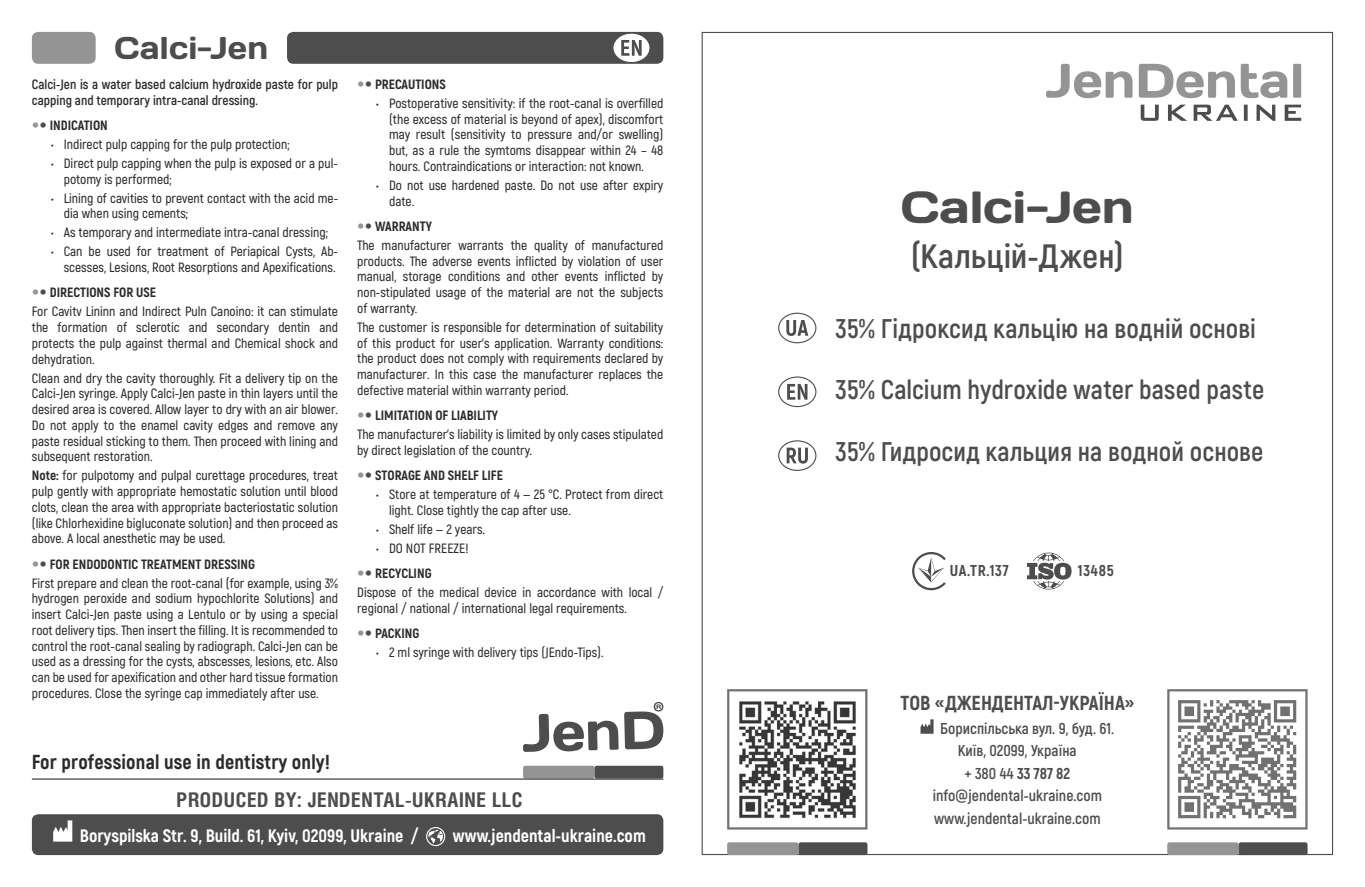
<style>
.page{position:relative;width:1365px;height:887px;background:#fff}
.page>*{position:absolute;margin:0;border:0;box-sizing:border-box;transform-origin:0 0}
.t1{font:45px "Days";letter-spacing:-.005em;color:#4d4d4d;scale:1.05 1}
.t2{font:700 33.75px "Akrobat";letter-spacing:.01em;color:#4d4d4d;scale:1.05 1}
.t3{font:31.5px "Days";letter-spacing:.01em;color:#4d4d4d}
.t4{font:700 27px "Akrobat";letter-spacing:.005em;color:#4d4d4d}
.t5{font:800 20.25px "Akrobat";letter-spacing:.01em;color:#2b2b2b}
.t6{font:700 20.25px "Helios Cond C";letter-spacing:.03em;color:#4d4d4d}
.t7{font:800 20.25px "Akrobat";color:#4d4d4d}
.t8{font:800 18px "Akrobat";color:#fff}
.t9{font:700 15.75px "Akrobat";color:#4d4d4d}
.t10{font:800 15.75px "Akrobat";letter-spacing:.035em;color:#4d4d4d}
.t11{font:600 13.5px/15.8px "Akrobat";color:#2b2b2b;text-align:justify}
.t12{font:800 13.5px "Akrobat";color:#2b2b2b}
.t13{font:700 13.5px/15.8px "Akrobat";color:#2b2b2b}
.s1{font-weight:800}
.s2{font-weight:700}
</style>
<div class="page">
<svg style="left:1046px;top:64px;width:86px;height:34px"></svg>
<svg style="left:1139px;top:64px;width:96px;height:34px"></svg>
<svg style="left:1241px;top:64px;width:46px;height:34px"></svg>
<div style="left:1293px;top:64px;width:8px;height:34px;background:#949494"></div>
<svg style="left:1141px;top:105px;width:18px;height:16px"></svg>
<svg style="left:1168px;top:105px;width:19px;height:16px"></svg>
<svg style="left:1194px;top:105px;width:44px;height:16px"></svg>
<svg style="left:1244px;top:105px;width:4px;height:16px"></svg>
<svg style="left:1256px;top:105px;width:19px;height:16px"></svg>
<svg style="left:1285px;top:105px;width:16px;height:16px"></svg>
<div style="left:727px;top:842px;width:72px;height:13px;background:#949494;border-radius:2px"></div>
<div style="left:799px;top:842px;width:68px;height:13px;background:#4d4d4d;border-radius:2px"></div>
<svg style="left:1167px;top:689px;width:140px;height:140px"></svg>
<div style="left:1167px;top:842px;width:72px;height:13px;background:#949494;border-radius:2px"></div>
<div style="left:1239px;top:842px;width:68px;height:13px;background:#4d4d4d;border-radius:2px"></div>
<svg style="left:727px;top:689px;width:140px;height:140px"></svg>
<div style="left:523px;top:765px;width:71px;height:13px;background:#949494;border-radius:2px"></div>
<div style="left:594px;top:765px;width:69px;height:13px;background:#4d4d4d;border-radius:2px"></div>
<svg style="left:523px;top:702px;width:141px;height:50px"></svg>
<svg style="left:920px;top:719px;width:13px;height:14px"></svg>
<svg style="left:912px;top:552px;width:34px;height:38px"></svg>
<svg style="left:1027px;top:552px;width:45px;height:38px"></svg>
<div style="left:778px;top:313px;width:38px;height:30px;border:1px solid #4d4d4d;border-radius:50%"></div>
<svg style="left:786px;top:320px;width:22px;height:16px"></svg>
<div style="left:778px;top:440px;width:38px;height:31px;border:1px solid #4d4d4d;border-radius:50%"></div>
<svg style="left:787px;top:447px;width:21px;height:16px"></svg>
<div style="left:778px;top:376px;width:38px;height:31px;border:1px solid #4d4d4d;border-radius:50%"></div>
<svg style="left:787px;top:384px;width:20px;height:15px"></svg>
<div style="left:32px;top:814px;width:631px;height:41px;background:#4d4d4d;border-radius:6px"></div>
<hr style="left:32px;top:778px;width:631px;height:1px;background:#2b2b2b">
<svg style="left:53px;top:820px;width:19px;height:21px"></svg>
<svg style="left:428px;top:829px;width:15px;height:14px"></svg>
<div style="left:426px;top:827px;width:19px;height:19px;border:1px solid #fff;border-radius:50%"></div>
<div style="left:287px;top:32px;width:376px;height:32px;background:#4d4d4d;border-radius:6px"></div>
<div style="left:32px;top:32px;width:64px;height:32px;background:#949494;border-radius:6px"></div>
<div style="left:613px;top:33px;width:37px;height:30px;background:#fff;border-radius:50%"></div>
<div style="left:612px;top:33px;width:39px;height:30px;border:1px solid #4d4d4d;border-radius:50%"></div>
<svg style="left:621px;top:40px;width:21px;height:16px"></svg>
<h3 class="t3" style="left:114px;top:28px;width:155px">Calci-Jen</h3>
<p class="t13" style="left:32px;top:77px;width:308px">Calci-Jen is a water based calcium hydroxide paste for pulp capping and temporary intra-canal dressing.</p>
<p class="t12" style="left:50px;top:117px;width:59px">INDICATION</p>
<p class="t11" style="left:51px;top:137px;width:240px">• Indirect pulp capping for the pulp protection;</p>
<p class="t11" style="left:64px;top:156px;width:276px;text-indent:-13px">• Direct pulp capping when the pulp is exposed or a pul&shy;potomy is performed;</p>
<p class="t11" style="left:64px;top:191px;width:276px;text-indent:-13px">• Lining of cavities to prevent contact with the acid me&shy;dia when using cements;</p>
<p class="t11" style="left:51px;top:226px;width:278px">• As temporary and intermediate intra-canal dressing;</p>
<p class="t11" style="left:51px;top:244px;width:289px;text-align:right">• Can be used for treatment of Periapical Cysts, Ab&shy;scesses, Lesions, Root Resorptions and Apexifications.</p>
<p class="t12" style="left:50px;top:285px;width:108px">DIRECTIONS FOR USE</p>
<p class="t11" style="left:32px;top:304px;width:308px">For Cavitv Lininn and Indirect Puln Canoino: it can stimulate the formation of sclerotic and secondary dentin and protects the pulp against thermal and Chemical shock and dehydration.</p>
<p class="t11" style="left:32px;top:371px;width:308px">Clean and dry the cavity thoroughly. Fit a delivery tip on the Calci-Jen syringe. Apply Calci-Jen paste in thin layers until the desired area is covered. Allow layer to dry with an air blower.<br>Do not apply to the enamel cavity edges and remove any paste residual sticking to them. Then proceed with lining and subsequent restoration.</p>
<p class="t11" style="left:32px;top:468px;width:308px"><span class="s1">Note:</span> for pulpotomy and pulpal curettage procedures, treat pulp gently with appropriate hemostatic solution until blood clots, clean the area with appropriate bacteriostatic solution (like Chlorhexidine bigluconate solution) and then proceed as above. A local anesthetic may be used.</p>
<p class="t12" style="left:50px;top:556px;width:207px">FOR ENDODONTIC TREATMENT DRESSING</p>
<p class="t11" style="left:32px;top:576px;width:308px">First prepare and clean the root-canal (for example, using 3% hydrogen peroxide and sodium hypochlorite Solutions) and insert Calci-Jen paste using a Lentulo or by using a special root delivery tips. Then insert the filling. It is recommended to control the root-canal sealing by radiograph. Calci-Jen can be used as a dressing for the cysts, abscesses, lesions, etc. Also can be used for apexification and other hard tissue formation procedures. Close the syringe cap immediately after use.</p>
<p class="t12" style="left:375px;top:76px;width:72px">PRECAUTIONS</p>
<p class="t11" style="left:389px;top:96px;width:276px;text-indent:-13px">• Postoperative sensitivity: if the root-canal is overfilled (the excess of material is beyond of apex), discomfort may result (sensitivity to pressure and/or swelling) but, as a rule the symtoms disappear within 24 – 48 hours. Contraindications or interaction: not known.</p>
<p class="t11" style="left:389px;top:178px;width:276px;text-indent:-13px">• Do not use hardened paste. Do not use after expiry date.</p>
<p class="t12" style="left:375px;top:218px;width:58px">WARRANTY</p>
<p class="t11" style="left:357px;top:238px;width:308px">The manufacturer warrants the quality of manufactured products. The adverse events inflicted by violation of user manual, storage conditions and other events inflicted by non-stipulated usage of the material are not the subjects of warranty.</p>
<p class="t11" style="left:357px;top:320px;width:308px">The customer is responsible for determination of suitability of this product for user’s application. Warranty conditions: the product does not comply with requirements declared by manufacturer. In this case the manufacturer replaces the defective material within warranty period.</p>
<p class="t12" style="left:375px;top:407px;width:125px">LIMITATION OF LIABILITY</p>
<p class="t11" style="left:357px;top:427px;width:308px">The manufacturer’s liability is limited by only cases stipulated by direct legislation of the country.</p>
<p class="t12" style="left:375px;top:467px;width:129px">STORAGE AND SHELF LIFE</p>
<p class="t11" style="left:389px;top:487px;width:276px;text-indent:-13px">• Store at temperature of 4 — 25 °C. Protect from direct light. Close tightly the cap after use.</p>
<p class="t11" style="left:376px;top:522px;width:110px">• Shelf life — 2 years.</p>
<p class="t11" style="left:376px;top:541px;width:94px">• DO NOT FREEZE!</p>
<p class="t12" style="left:375px;top:565px;width:58px">RECYCLING</p>
<p class="t11" style="left:357px;top:585px;width:308px">Dispose of the medical device in accordance with local / regional / national / international legal requirements.</p>
<p class="t12" style="left:375px;top:625px;width:46px">PACKING</p>
<p class="t11" style="left:376px;top:645px;width:229px">• 2 ml syringe with delivery tips (JEndo-Tips).</p>
<h3 class="t5" style="left:32px;top:750px;width:300px">For professional use in dentistry only!</h3>
<h3 class="t6" style="left:176px;top:792px;width:348px">PRODUCED BY: JENDENTAL-UKRAINE LLC</h3>
<h3 class="t8" style="left:80px;top:824px;width:340px">Boryspilska Str. 9, Build. 61, Kyiv, 02099, Ukraine /</h3>
<h3 class="t8" style="left:453px;top:824px;width:195px">www.jendental-ukraine.com</h3>
<h1 class="t1" style="left:901px;top:178px;width:224px">Calci-Jen</h1>
<h2 class="t2" style="left:911px;top:243px;width:205px">(Кальцій-Джен)</h2>
<h3 class="t4" style="left:836px;top:317px;width:422px">35% Гідроксид кальцію на водній основі</h3>
<h3 class="t4" style="left:836px;top:379px;width:430px">35% Calcium hydroxide water based paste</h3>
<h3 class="t4" style="left:836px;top:441px;width:429px">35% Гидросид кальция на водной основе</h3>
<p class="t10" style="left:950px;top:561px;width:61px">UA.TR.137</p>
<p class="t10" style="left:1078px;top:561px;width:37px">13485</p>
<h3 class="t7" style="left:900px;top:690px;width:235px">ТОВ «ДЖЕНДЕНТАЛ-УКРАЇНА»</h3>
<p class="t9" style="left:940px;top:722px;width:175px">Бориспільська вул. 9, буд. 61.</p>
<p class="t9" style="left:958px;top:744px;width:120px">Київ, 02099, Україна</p>
<p class="t10" style="left:964px;top:764px;width:107px"><span class="s2">+ 380 44</span> 33 787 82</p>
<p class="t9" style="left:933px;top:789px;width:171px">info@jendental-ukraine.com</p>
<p class="t9" style="left:934px;top:812px;width:168px">www.jendental-ukraine.com</p>
</div>
